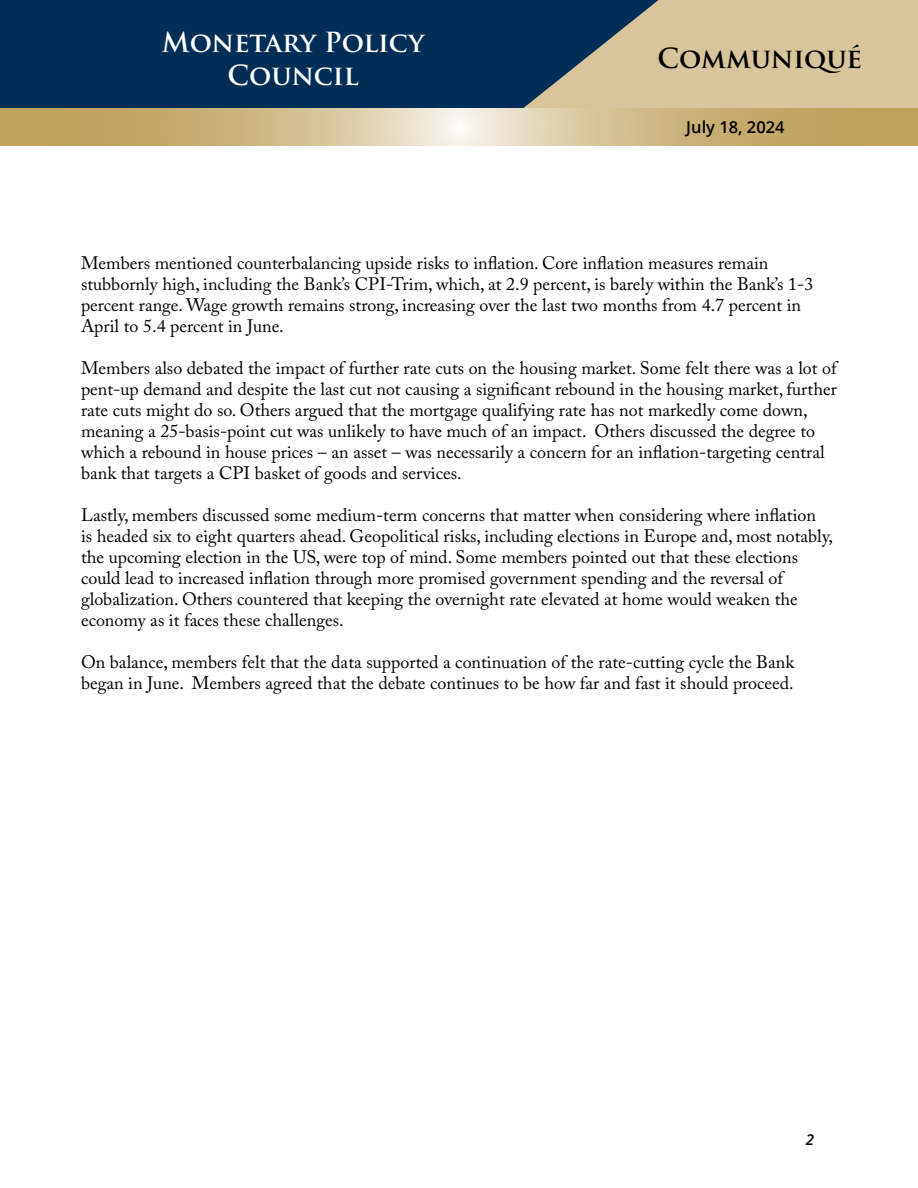
<style>
.page{position:relative;width:918px;height:1188px;background:#fff}
.page>*{position:absolute;margin:0;border:0;box-sizing:border-box;transform-origin:0 0}
.t1{font:700 27px/33px "Trajan Pro";color:#fff;text-align:center}
.t2{font:700 27px "Trajan Pro";letter-spacing:-.01em;color:#000}
.t3{font:18px/21px "Adobe Caslon Pro";color:#000}
.t4{font:600 16.5px "Open Sans";color:#000}
.t5{font:italic 600 15px "Open Sans";color:#000}
</style>
<div class="page">
<div style="left:0;top:0;width:664px;height:108px;background:#002e56"></div>
<svg style="left:524px;top:0;width:394px;height:108px"></svg>
<svg style="left:0;top:108px;width:918px;height:38px;background:#cfba88"></svg>
<h1 class="t1" style="left:162px;top:27px;width:264px">Monetary Policy<br>Council</h1>
<h1 class="t2" style="left:657px;top:42px;width:206px">Communiqué</h1>
<p class="t4" style="left:686px;top:116px;width:100px">July 18, 2024</p>
<p class="t3" style="left:81px;top:252px;width:734px">Members mentioned counterbalancing upside risks to inflation. Core inflation measures remain stubbornly high, including the Bank’s CPI-Trim, which, at 2.9 percent, is barely within the Bank’s 1-3 percent range. Wage growth remains strong, increasing over the last two months from 4.7 percent in April to 5.4 percent in June.</p>
<p class="t3" style="left:81px;top:357px;width:757px">Members also debated the impact of further rate cuts on the housing market. Some felt there was a lot of pent-up demand and despite the last cut not causing a significant rebound in the housing market, further rate cuts might do so. Others argued that the mortgage qualifying rate has not markedly come down, meaning a 25-basis-point cut was unlikely to have much of an impact. Others discussed the degree to which a rebound in house prices – an asset – was necessarily a concern for an inflation-targeting central bank that targets a CPI basket of goods and services.</p>
<p class="t3" style="left:81px;top:504px;width:753px">Lastly, members discussed some medium-term concerns that matter when considering where inflation<br>is headed six to eight quarters ahead. Geopolitical risks, including elections in Europe and, most notably, the upcoming election in the US, were top of mind. Some members pointed out that these elections could lead to increased inflation through more promised government spending and the reversal of globalization. Others countered that keeping the overnight rate elevated at home would weaken the economy as it faces these challenges.</p>
<p class="t3" style="left:81px;top:651px;width:715px">On balance, members felt that the data supported a continuation of the rate-cutting cycle the Bank began in June. Members agreed that the debate continues to be how far and fast it should proceed.</p>
<p class="t5" style="left:806px;top:1130px;width:10px">2</p>
</div>
